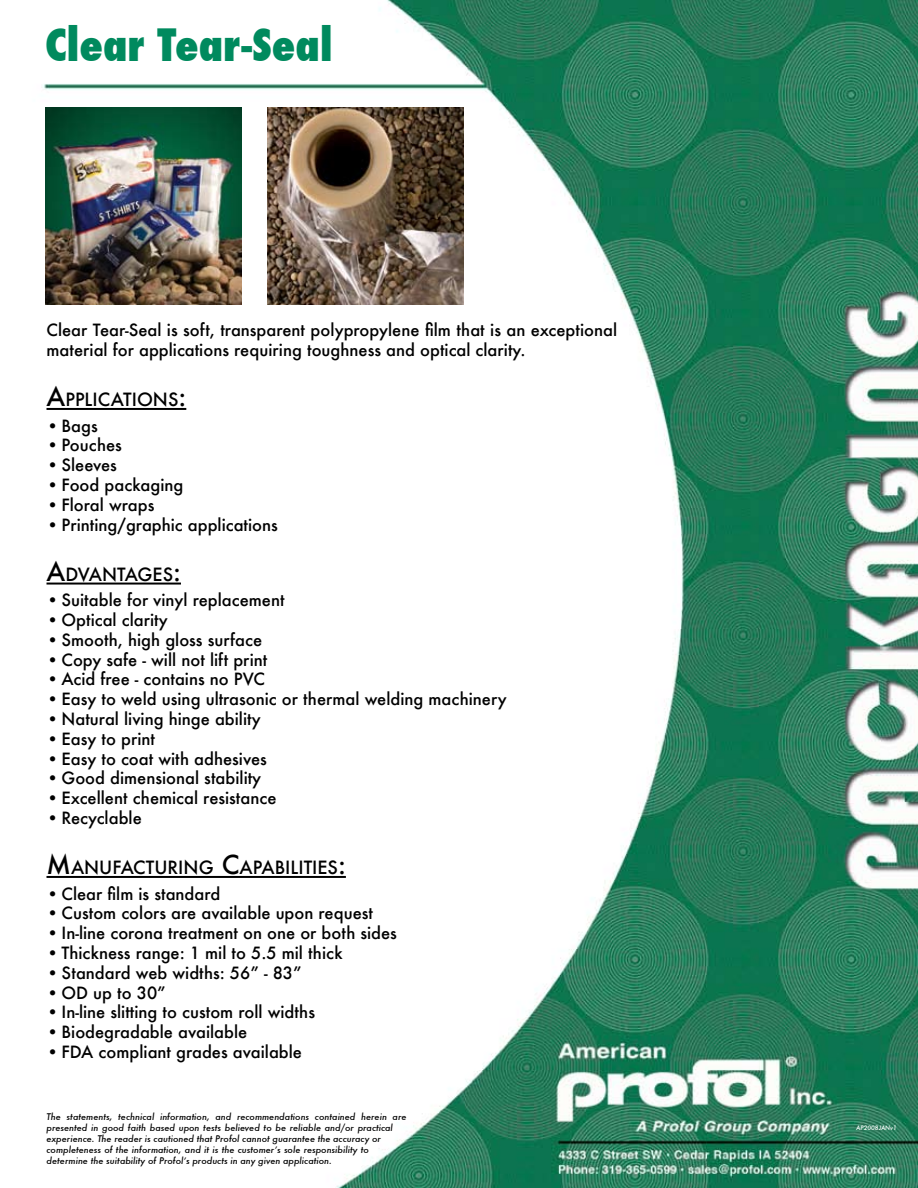
<style>
.page{position:relative;width:918px;height:1188px;background:#fff}
.page>*{position:absolute;margin:0;border:0;box-sizing:border-box;transform-origin:0 0}
.t1{font:800 condensed 43.5px "Futura";color:#008a5e}
.t2{font:500 17.85px "Futura";color:#000}
.t3{font:500 16.5px/19.8px "Futura";color:#000}
.t4{font:italic 500 9px/10.8px "Futura";color:#000}
.t5{font:italic 500 6px "Futura";color:#fff}
.s1{font-size:25.5px}
</style>
<div class="page">
<img style="left:42px;top:0;width:876px;height:1188px">
<img style="left:45px;top:108px;width:197px;height:196px">
<img style="left:267px;top:108px;width:197px;height:196px">
<hr style="left:46px;top:408px;width:140px;height:2px;background:#000">
<hr style="left:46px;top:583px;width:135px;height:2px;background:#000">
<hr style="left:46px;top:876px;width:300px;height:2px;background:#000">
<h1 class="t1" style="left:45px;top:16px;width:289px">Clear Tear-Seal</h1>
<p class="t3" style="left:46px;top:320px;width:572px">Clear Tear-Seal is soft, transparent polypropylene film that is an exceptional material for applications requiring toughness and optical clarity.</p>
<p class="t2" style="left:46px;top:388px;width:141px"><span class="s1">A</span>pplications<span class="s1">:</span></p>
<p class="t3" style="left:46px;top:415px;width:53px">• Bags</p>
<p class="t3" style="left:46px;top:435px;width:77px">• Pouches</p>
<p class="t3" style="left:46px;top:455px;width:72px">• Sleeves</p>
<p class="t3" style="left:46px;top:475px;width:138px">• Food packaging</p>
<p class="t3" style="left:46px;top:495px;width:109px">• Floral wraps</p>
<p class="t3" style="left:46px;top:514px;width:233px">• Printing/graphic applications</p>
<p class="t2" style="left:46px;top:562px;width:136px"><span class="s1">A</span>dvantages<span class="s1">:</span></p>
<p class="t3" style="left:46px;top:590px;width:240px">• Suitable for vinyl replacement</p>
<p class="t3" style="left:46px;top:610px;width:123px">• Optical clarity</p>
<p class="t3" style="left:46px;top:630px;width:217px">• Smooth, high gloss surface</p>
<p class="t3" style="left:46px;top:649px;width:222px">• Copy safe - will not lift print</p>
<p class="t3" style="left:46px;top:669px;width:220px">• Acid free - contains no PVC</p>
<p class="t3" style="left:46px;top:689px;width:462px">• Easy to weld using ultrasonic or thermal welding machinery</p>
<p class="t3" style="left:46px;top:709px;width:216px">• Natural living hinge ability</p>
<p class="t3" style="left:46px;top:729px;width:110px">• Easy to print</p>
<p class="t3" style="left:46px;top:748px;width:222px">• Easy to coat with adhesives</p>
<p class="t3" style="left:46px;top:768px;width:216px">• Good dimensional stability</p>
<p class="t3" style="left:46px;top:788px;width:232px">• Excellent chemical resistance</p>
<p class="t3" style="left:46px;top:808px;width:97px">• Recyclable</p>
<p class="t2" style="left:46px;top:856px;width:301px"><span class="s1">M</span>anufacturing <span class="s1">C</span>apabilities<span class="s1">:</span></p>
<p class="t3" style="left:46px;top:883px;width:175px">• Clear film is standard</p>
<p class="t3" style="left:46px;top:903px;width:328px">• Custom colors are available upon request</p>
<p class="t3" style="left:46px;top:923px;width:352px">• In-line corona treatment on one or both sides</p>
<p class="t3" style="left:46px;top:943px;width:298px">• Thickness range: 1 mil to 5.5 mil thick</p>
<p class="t3" style="left:46px;top:963px;width:257px">• Standard web widths: 56” - 83”</p>
<p class="t3" style="left:46px;top:982px;width:121px">• OD up to 30”</p>
<p class="t3" style="left:46px;top:1002px;width:270px">• In-line slitting to custom roll widths</p>
<p class="t3" style="left:46px;top:1022px;width:202px">• Biodegradable available</p>
<p class="t3" style="left:46px;top:1042px;width:257px">• FDA compliant grades available</p>
<p class="t4" style="left:46px;top:1112px;width:361px">The statements, technical information, and recommendations contained herein are presented in good faith based upon tests believed to be reliable and/or practical experience. The reader is cautioned that Profol cannot guarantee the accuracy or completeness of the information, and it is the customer’s sole responsibility to determine the suitability of Profol’s products in any given application.</p>
<p class="t5" style="left:856px;top:1124px;width:42px">AP2008JANv1</p>
</div>
